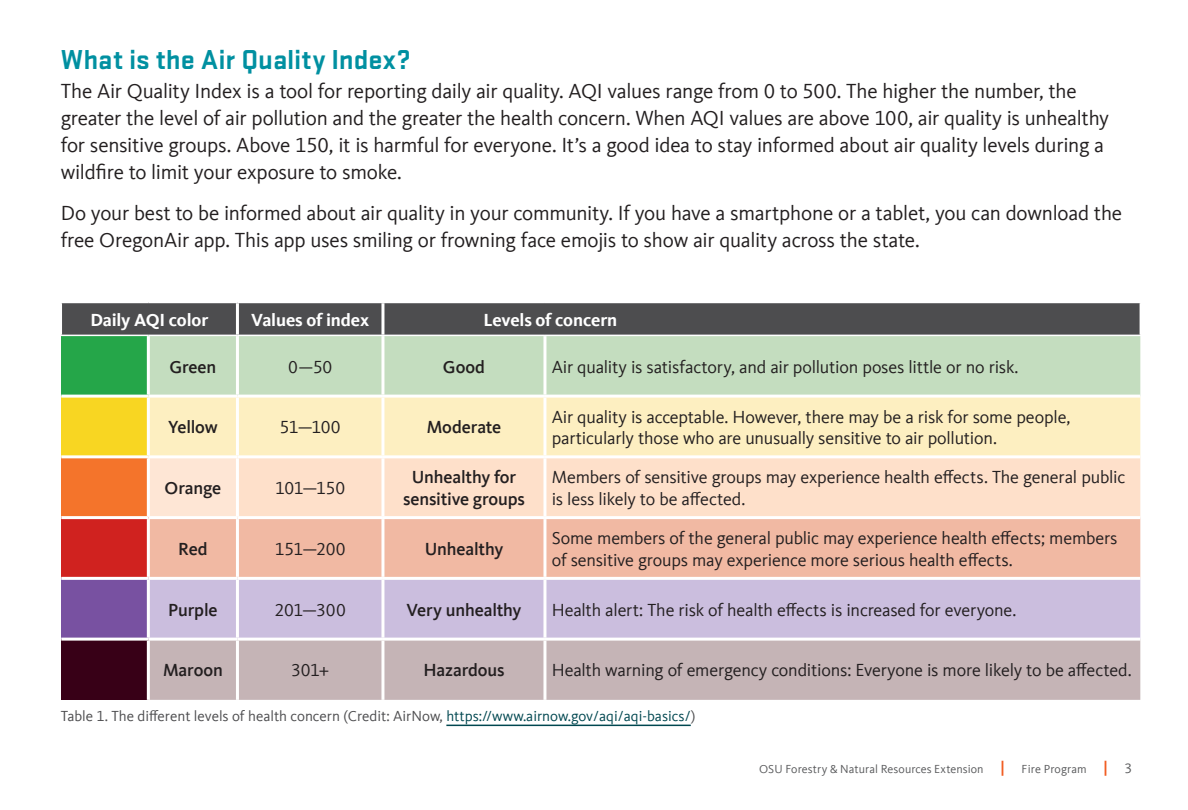
<style>
.page{position:relative;width:1188px;height:810px;background:#fff}
.page>*{position:absolute;margin:0;border:0;box-sizing:border-box;transform-origin:0 0}
.t1{font:700 28.5px "Stratum 2";letter-spacing:-.005em;color:#0090a1}
.t2{font:21px/27px "Kievit Offc";letter-spacing:-.015em;color:#231f20}
.t3{font:18px/21.6px "Kievit Offc";letter-spacing:-.01em;color:#231f20}
.t4{font:500 18px/21.6px "Kievit Offc";letter-spacing:-.01em;color:#231f20;text-align:center}
.t5{font:700 18px "Kievit Offc";letter-spacing:-.005em;color:#fff}
.t6{font:15px "Kievit Offc";color:#4d4d4f}
.t7{font:12px "Kievit Offc";letter-spacing:.005em;color:#58595b}
.s1{color:#004750}
.s2{font-weight:700;font-size:15px;color:#f15d22}
.s3{font-size:14.25px}
</style>
<div class="page">
<div style="left:62px;top:303px;width:1078px;height:32px;background:#4d4d4f"></div>
<div style="left:61px;top:335px;width:87px;height:61px;background:#25a649"></div>
<div style="left:150px;top:336px;width:990px;height:59px;background:#c4ddbf"></div>
<div style="left:61px;top:396px;width:87px;height:61px;background:#f8d622"></div>
<div style="left:150px;top:398px;width:990px;height:57px;background:#fdefc1"></div>
<div style="left:61px;top:457px;width:87px;height:61px;background:#f4742b"></div>
<div style="left:148px;top:457px;width:89px;height:61px;background:#fee6d5"></div>
<div style="left:239px;top:458px;width:901px;height:58px;background:#fee0ca"></div>
<div style="left:61px;top:518px;width:87px;height:60px;background:#d0221f"></div>
<div style="left:150px;top:519px;width:990px;height:58px;background:#f1b9a3"></div>
<div style="left:61px;top:578px;width:87px;height:61px;background:#7851a1"></div>
<div style="left:150px;top:580px;width:990px;height:58px;background:#cbbede"></div>
<div style="left:61px;top:639px;width:87px;height:61px;background:#380017"></div>
<div style="left:150px;top:641px;width:990px;height:59px;background:#c5b4b6"></div>
<hr style="left:236px;top:303px;width:3px;height:32px;background:#fff">
<hr style="left:381px;top:303px;width:3px;height:32px;background:#fff">
<hr style="left:147px;top:336px;width:3px;height:59px;background:#fff">
<hr style="left:236px;top:336px;width:3px;height:59px;background:#fff">
<hr style="left:381px;top:336px;width:3px;height:59px;background:#fff">
<hr style="left:543px;top:336px;width:3px;height:59px;background:#fff">
<hr style="left:61px;top:395px;width:87px;height:3px;background:#fff">
<hr style="left:147px;top:398px;width:3px;height:57px;background:#fff">
<hr style="left:236px;top:398px;width:3px;height:57px;background:#fff">
<hr style="left:381px;top:398px;width:3px;height:57px;background:#fff">
<hr style="left:543px;top:398px;width:3px;height:57px;background:#fff">
<hr style="left:61px;top:455px;width:87px;height:3px;background:#fff">
<hr style="left:148px;top:455px;width:89px;height:3px;background:#fff">
<hr style="left:147px;top:458px;width:3px;height:58px;background:#fff">
<hr style="left:236px;top:458px;width:3px;height:58px;background:#fff">
<hr style="left:381px;top:458px;width:3px;height:58px;background:#fff">
<hr style="left:543px;top:458px;width:3px;height:58px;background:#fff">
<hr style="left:61px;top:516px;width:87px;height:3px;background:#fff">
<hr style="left:148px;top:516px;width:89px;height:3px;background:#fff">
<hr style="left:147px;top:519px;width:3px;height:58px;background:#fff">
<hr style="left:236px;top:519px;width:3px;height:58px;background:#fff">
<hr style="left:381px;top:519px;width:3px;height:58px;background:#fff">
<hr style="left:543px;top:519px;width:3px;height:58px;background:#fff">
<hr style="left:61px;top:577px;width:87px;height:3px;background:#fff">
<hr style="left:147px;top:580px;width:3px;height:58px;background:#fff">
<hr style="left:236px;top:580px;width:3px;height:58px;background:#fff">
<hr style="left:381px;top:580px;width:3px;height:58px;background:#fff">
<hr style="left:543px;top:580px;width:3px;height:58px;background:#fff">
<hr style="left:61px;top:638px;width:87px;height:3px;background:#fff">
<hr style="left:147px;top:641px;width:3px;height:59px;background:#fff">
<hr style="left:236px;top:641px;width:3px;height:59px;background:#fff">
<hr style="left:381px;top:641px;width:3px;height:59px;background:#fff">
<hr style="left:543px;top:641px;width:3px;height:59px;background:#fff">
<hr style="left:61px;top:335px;width:87px;height:1px;background:#fff">
<hr style="left:446px;top:725px;width:245px;height:1px;background:#004750">
<h1 class="t1" style="left:61px;top:40px;width:352px">What is the Air Quality Index?</h1>
<p class="t2" style="left:61px;top:78px;width:1050px">The Air Quality Index is a tool for reporting daily air quality. AQI values range from 0 to 500. The higher the number, the greater the level of air pollution and the greater the health concern. When AQI values are above 100, air quality is unhealthy for sensitive groups. Above 150, it is harmful for everyone. It’s a good idea to stay informed about air quality levels during a wildfire to limit your exposure to smoke.</p>
<p class="t2" style="left:61px;top:200px;width:1063px">Do your best to be informed about air quality in your community. If you have a smartphone or a tablet, you can download the free OregonAir app. This app uses smiling or frowning face emojis to show air quality across the state.</p>
<p class="t5" style="left:90px;top:309px;width:119px">Daily AQI color</p>
<p class="t5" style="left:251px;top:309px;width:120px">Values of index</p>
<p class="t5" style="left:483px;top:309px;width:135px">Levels of concern</p>
<p class="t4" style="left:169px;top:356px;width:49px">Green</p>
<p class="t3" style="left:288px;top:356px;width:46px">0—50</p>
<p class="t4" style="left:443px;top:356px;width:44px">Good</p>
<p class="t3" style="left:552px;top:356px;width:468px">Air quality is satisfactory, and air pollution poses little or no risk.</p>
<p class="t4" style="left:168px;top:417px;width:51px">Yellow</p>
<p class="t3" style="left:280px;top:417px;width:62px">51—100</p>
<p class="t4" style="left:427px;top:417px;width:76px">Moderate</p>
<p class="t3" style="left:552px;top:406px;width:520px">Air quality is acceptable. However, there may be a risk for some people, particularly those who are unusually sensitive to air pollution.</p>
<p class="t4" style="left:165px;top:477px;width:58px">Orange</p>
<p class="t3" style="left:275px;top:478px;width:72px">101—150</p>
<p class="t4" style="left:403px;top:467px;width:123px">Unhealthy for sensitive groups</p>
<p class="t3" style="left:552px;top:467px;width:575px">Members of sensitive groups may experience health effects. The general public is less likely to be affected.</p>
<p class="t4" style="left:178px;top:538px;width:31px">Red</p>
<p class="t3" style="left:275px;top:538px;width:72px">151—200</p>
<p class="t4" style="left:425px;top:538px;width:80px">Unhealthy</p>
<p class="t3" style="left:552px;top:527px;width:567px">Some members of the general public may experience health effects; members of sensitive groups may experience more serious health effects.</p>
<p class="t4" style="left:168px;top:599px;width:51px">Purple</p>
<p class="t3" style="left:275px;top:599px;width:73px">201—300</p>
<p class="t4" style="left:406px;top:599px;width:117px">Very unhealthy</p>
<p class="t3" style="left:552px;top:599px;width:466px">Health alert: The risk of health effects is increased for everyone.</p>
<p class="t4" style="left:163px;top:660px;width:61px">Maroon</p>
<p class="t3" style="left:291px;top:660px;width:39px">301+</p>
<p class="t4" style="left:423px;top:660px;width:83px">Hazardous</p>
<p class="t3" style="left:552px;top:660px;width:581px">Health warning of emergency conditions: Everyone is more likely to be affected.</p>
<p class="t6" style="left:61px;top:707px;width:636px">Table 1. The different levels of health concern (Credit: AirNow, <span class="s1">https://www.airnow.gov/aqi/aqi-basics/</span>)</p>
<p class="t7" style="left:759px;top:763px;width:375px">OSU Forestry &amp; Natural Resources Extension <span class="s2">|</span> Fire Program <span class="s2">|</span> <span class="s3">3</span></p>
</div>
